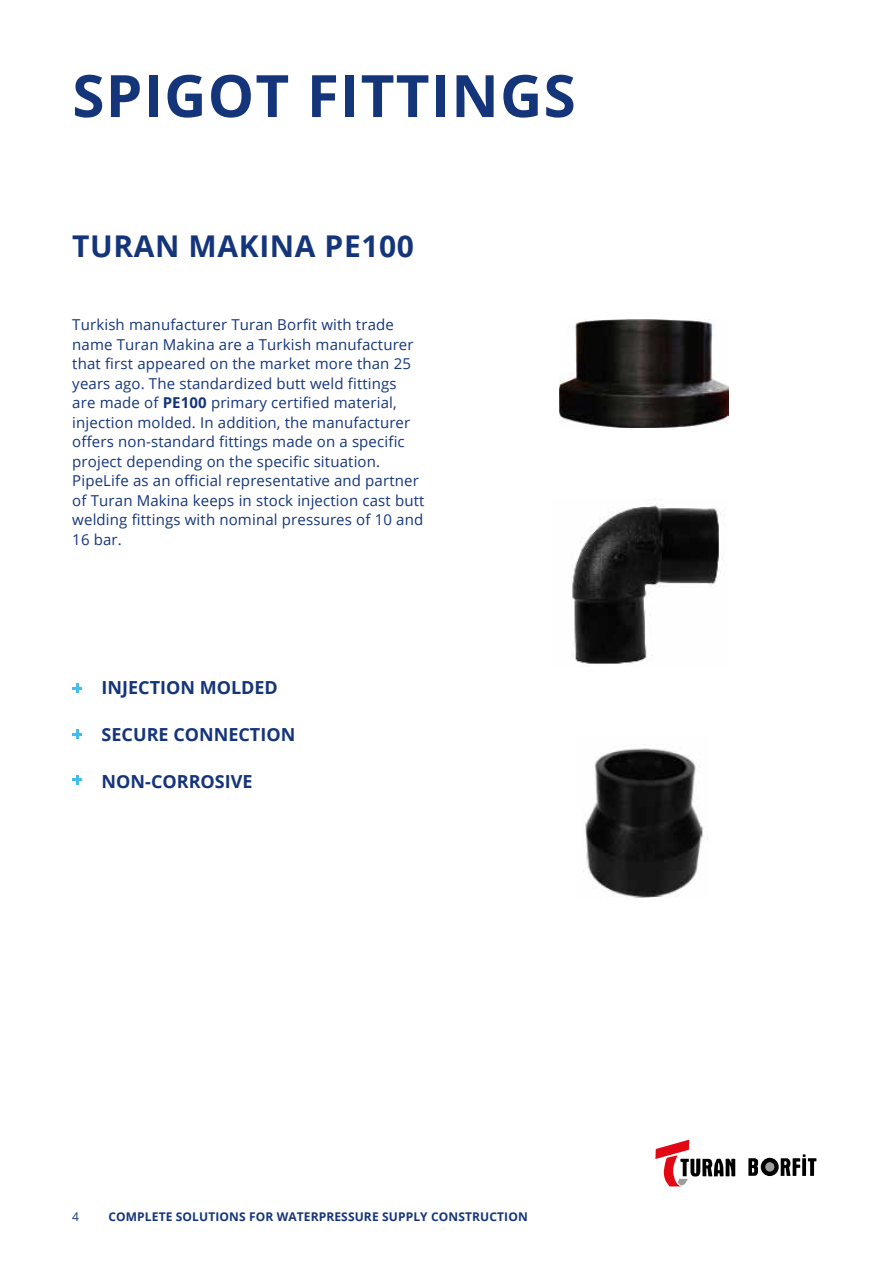
<style>
.page{position:relative;width:893px;height:1263px;background:#fff}
.page>*{position:absolute;margin:0;border:0;box-sizing:border-box;transform-origin:0 0}
.t1{font:700 58.5px "Open Sans";letter-spacing:.02em;color:#15357b}
.t2{font:700 30px "Open Sans";letter-spacing:.02em;color:#15357b}
.t3{font:700 18px "Open Sans";color:#15357b}
.t4{font:15px/19.5px "Open Sans";letter-spacing:.01em;color:#15357b}
.t5{font:700 12px "Open Sans";letter-spacing:.01em;color:#15357b}
.t6{font:12px "Open Sans";color:#15357b}
.s1{font-weight:700}
</style>
<div class="page">
<svg style="left:781px;top:1154px;width:35px;height:22px"></svg>
<svg style="left:748px;top:1158px;width:10px;height:18px"></svg>
<div style="left:761px;top:1158px;width:18px;height:18px;background:#000;border-radius:50%"></div>
<div style="left:765px;top:1162px;width:9px;height:9px;background:#9d9d9c;border-radius:50%"></div>
<svg style="left:655px;top:1140px;width:80px;height:46px"></svg>
<img style="left:559px;top:319px;width:169px;height:108px">
<svg style="left:72px;top:683px;width:10px;height:10px"></svg>
<svg style="left:72px;top:775px;width:10px;height:9px"></svg>
<svg style="left:72px;top:729px;width:10px;height:10px"></svg>
<img style="left:572px;top:505px;width:149px;height:161px">
<img style="left:583px;top:748px;width:125px;height:150px">
<h1 class="t1" style="left:72px;top:55px;width:505px">SPIGOT FITTINGS</h1>
<h2 class="t2" style="left:72px;top:225px;width:343px">TURAN MAKINA PE100</h2>
<p class="t4" style="left:72px;top:315px;width:354px">Turkish manufacturer Turan Borfit with trade name Turan Makina are a Turkish manufacturer that first appeared on the market more than 25 years ago. The standardized butt weld fittings<br>are made of <span class="s1">PE100</span> primary certified material, injection molded. In addition, the manufacturer offers non-standard fittings made on a specific project depending on the specific situation.<br>PipeLife as an official representative and partner of Turan Makina keeps in stock injection cast butt welding fittings with nominal pressures of 10 and 16 bar.</p>
<p class="t3" style="left:102px;top:675px;width:178px">INJECTION MOLDED</p>
<p class="t3" style="left:102px;top:722px;width:195px">SECURE CONNECTION</p>
<p class="t3" style="left:102px;top:768px;width:152px">NON-CORROSIVE</p>
<p class="t6" style="left:72px;top:1208px;width:8px">4</p>
<p class="t5" style="left:108px;top:1208px;width:421px">COMPLETE SOLUTIONS FOR WATERPRESSURE SUPPLY CONSTRUCTION</p>
</div>
